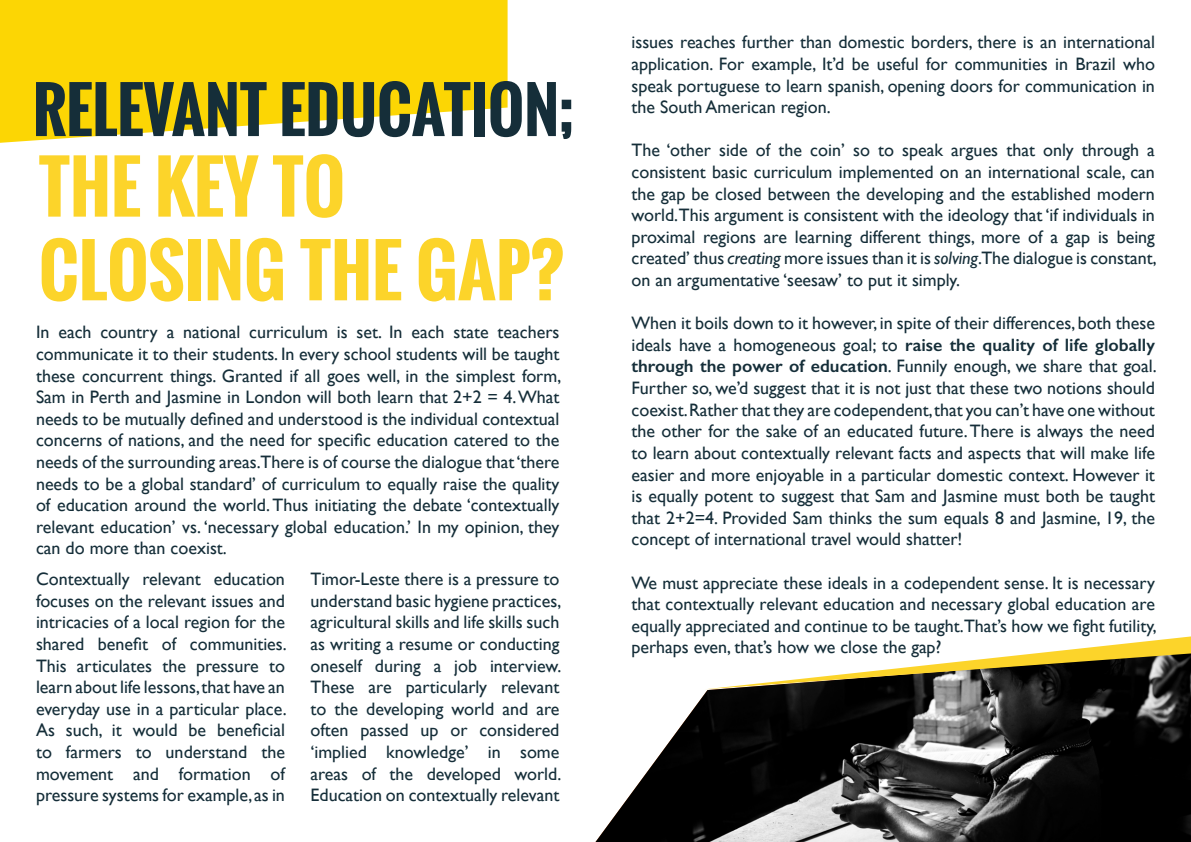
<style>
.page{position:relative;width:1191px;height:842px;background:#fff}
.page>*{position:absolute;margin:0;border:0;box-sizing:border-box;transform-origin:0 0}
.t1{font:700 69.7px/83.7px "Oswald";color:#fcd42a}
.t2{font:700 61.5px "Oswald";color:#152e39}
.t3{font:18px/21.6px "Gill Sans";color:#152e39;text-align:justify}
.s1{font-style:italic}
.s2{font-weight:600}
</style>
<div class="page">
<svg style="left:0;top:0;width:507px;height:143px;fill:#fcd604"></svg>
<img style="left:595px;top:689px;width:596px;height:153px">
<svg style="left:708px;top:636px;width:483px;height:53px"></svg>
<h2 class="t2" style="left:33px;top:64px;width:543px">RELEVANT EDUCATION;</h2>
<h1 class="t1" style="left:39px;top:146px;width:526px">THE KEY TO<br>CLOSING THE GAP?</h1>
<p class="t3" style="left:36px;top:321px;width:527px">In each country a national curriculum is set. In each state teachers communicate it to their students. In every school students will be taught these concurrent things. Granted if all goes well, in the simplest form, Sam in Perth and Jasmine in London will both learn that 2+2 = 4. What needs to be mutually defined and understood is the individual contextual concerns of nations, and the need for specific education catered to the needs of the surrounding areas.There is of course the dialogue that ‘there needs to be a global standard’ of curriculum to equally raise the quality of education around the world. Thus initiating the debate ‘contextually relevant education’ vs. ‘necessary global education.’ In my opinion, they can do more than coexist.</p>
<p class="t3" style="left:36px;top:568px;width:252px">Contextually relevant education focuses on the relevant issues and intricacies of a local region for the shared benefit of communities.<br>This articulates the pressure to learn about life lessons, that have an everyday use in a particular place.<br>As such, it would be beneficial to farmers to understand the movement and formation of pressure systems for example, as in</p>
<p class="t3" style="left:310px;top:568px;width:252px">Timor-Leste there is a pressure to understand basic hygiene practices, agricultural skills and life skills such</p>
<p class="t3" style="left:310px;top:633px;width:252px">as writing a resume or conducting oneself during a job interview.<br>These are particularly relevant to the developing world and are often passed up or considered ‘implied knowledge’ in some areas of the developed world.<br>Education on contextually relevant</p>
<p class="t3" style="left:631px;top:31px;width:525px">issues reaches further than domestic borders, there is an international application. For example, It’d be useful for communities in Brazil who speak portuguese to learn spanish, opening doors for communication in the South American region.</p>
<p class="t3" style="left:631px;top:139px;width:525px">The ‘other side of the coin’ so to speak argues that only through a consistent basic curriculum implemented on an international scale, can the gap be closed between the developing and the established modern world.This argument is consistent with the ideology that ‘if individuals in</p>
<p class="t3" style="left:631px;top:226px;width:527px">proximal regions are learning different things, more of a gap is being created’ thus <span class="s1">creating</span> more issues than it is <span class="s1">solving</span>.The dialogue is constant, on an argumentative ‘seesaw’ to put it simply.</p>
<p class="t3" style="left:631px;top:312px;width:527px">When it boils down to it however, in spite of their differences, both these ideals have a homogeneous goal; to <span class="s2">raise the quality of life globally through the power of education</span>. Funnily enough, we share that goal.<br>Further so, we’d suggest that it is not just that these two notions should coexist. Rather that they are codependent, that you can’t have one without the other for the sake of an educated future. There is always the need to learn about contextually relevant facts and aspects that will make life easier and more enjoyable in a particular domestic context. However it is equally potent to suggest that Sam and Jasmine must both be taught that 2+2=4. Provided Sam thinks the sum equals 8 and Jasmine, 19, the concept of international travel would shatter!</p>
<p class="t3" style="left:631px;top:571px;width:527px">We must appreciate these ideals in a codependent sense. It is necessary that contextually relevant education and necessary global education are equally appreciated and continue to be taught.That’s how we fight futility, perhaps even, that’s how we close the gap?</p>
</div>
